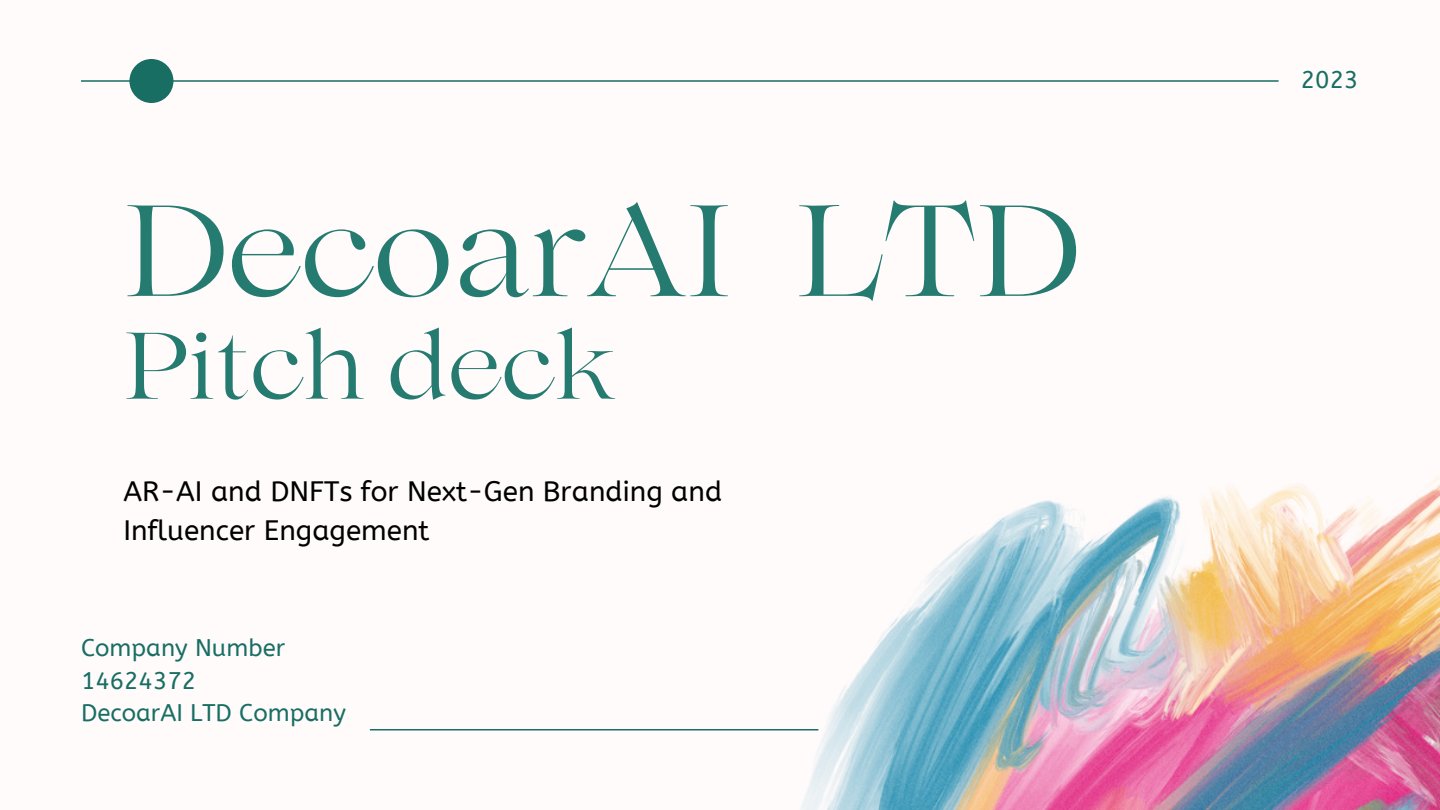
<style>
.page{position:relative;width:1440px;height:810px;background:#fffbfb}
.page>*{position:absolute;margin:0;border:0;box-sizing:border-box;transform-origin:0 0}
.t1{font:129px "Lovelace";color:#257b70}
.t2{font:94px "Lovelace";color:#257b70}
.t3{font:28px/39px "A Bee Zee";color:#000}
.t4{font:24px/33px "A Bee Zee";color:#196e63}
</style>
<div class="page">
<img style="left:801px;top:477px;width:639px;height:333px">
<hr style="left:81px;top:80px;width:1198px;height:2px;background:#196e63">
<hr style="left:370px;top:729px;width:448px;height:2px;background:#196e63">
<div style="left:129px;top:59px;width:44px;height:44px;background:#196e63;border-radius:50%"></div>
<h1 class="t1" style="left:123px;top:153px;width:959px">DecoarAI LTD</h1>
<h2 class="t2" style="left:123px;top:294px;width:493px">Pitch deck</h2>
<p class="t3" style="left:123px;top:472px;width:600px">AR-AI and DNFTs for Next-Gen Branding and<br>Influencer Engagement</p>
<p class="t4" style="left:81px;top:631px;width:206px">Company Number<br>14624372</p>
<p class="t4" style="left:81px;top:696px;width:267px">DecoarAI LTD Company</p>
<p class="t4" style="left:1301px;top:63px;width:59px">2023</p>
</div>
